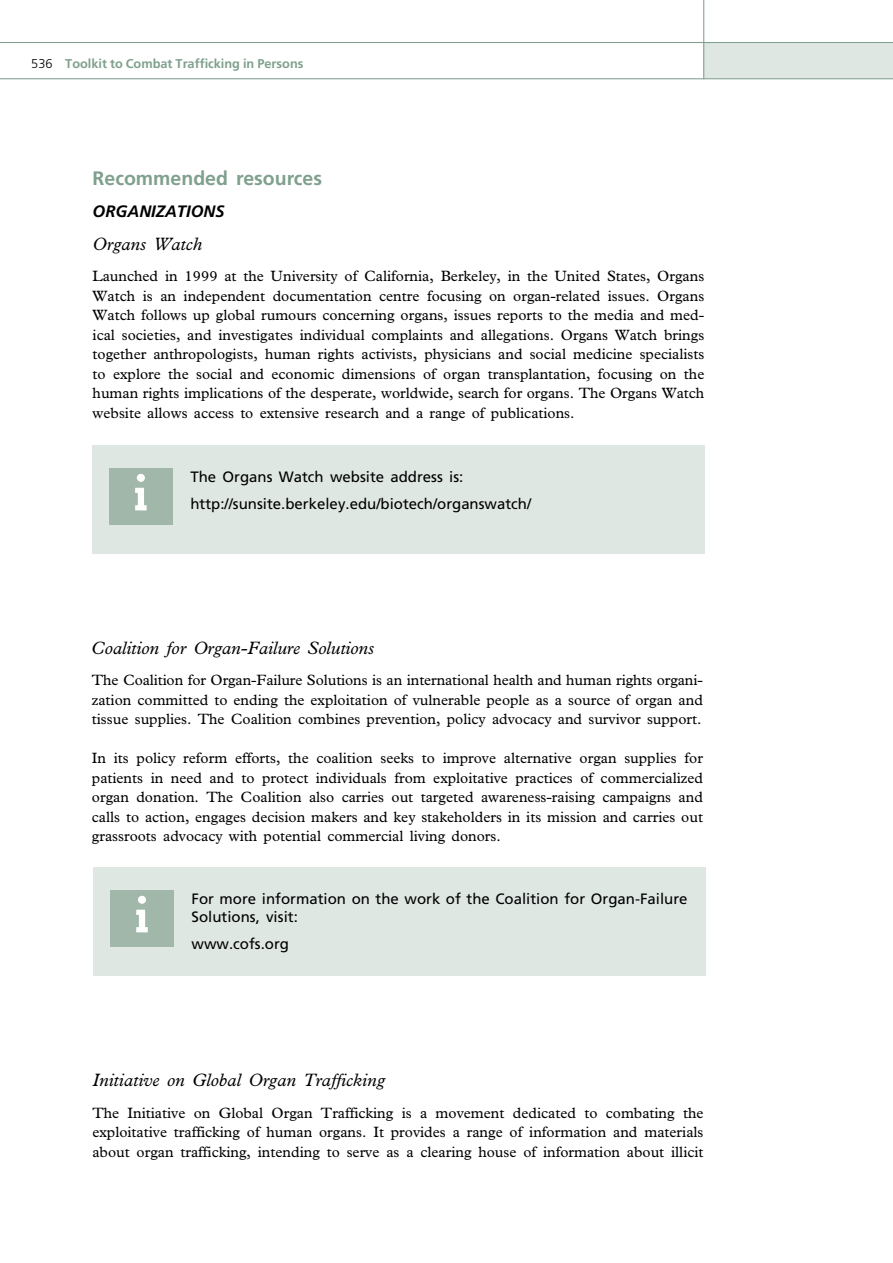
<style>
.page{position:relative;width:893px;height:1263px;background:#fff}
.page>*{position:absolute;margin:0;border:0;box-sizing:border-box;transform-origin:0 0}
.t1{font:700 54px "Beton EF";color:#fff}
.t2{font:700 19.5px "Frutiger";color:#80a08e}
.t3{font:italic 18px "Plantin";color:#000}
.t4{font:italic 700 16.5px "Frutiger";color:#000}
.t5{font:15px/19.5px "Plantin";color:#000;text-align:justify}
.t6{font:15px/18px "Frutiger";color:#000}
.t7{font:700 12.75px "Frutiger";color:#80a08e}
.s1{font-weight:300;color:#000}
</style>
<div class="page">
<div style="left:704px;top:43px;width:189px;height:36px;background:#dfe7e3"></div>
<hr style="left:0;top:42px;width:893px;height:1px;background:#80a08e">
<hr style="left:0;top:78px;width:893px;height:1px;background:#80a08e">
<hr style="left:703px;top:0;width:1px;height:79px;background:#80a08e">
<div style="left:92px;top:446px;width:613px;height:108px;background:#dfe7e3"></div>
<div style="left:109px;top:469px;width:64px;height:56px;background:#a0b7aa"></div>
<div style="left:93px;top:867px;width:613px;height:108px;background:#dfe7e3"></div>
<div style="left:110px;top:891px;width:64px;height:56px;background:#a0b7aa"></div>
<p class="t7" style="left:31px;top:58px;width:274px"><span class="s1">536</span> Toolkit to Combat Trafficking in Persons</p>
<h2 class="t2" style="left:93px;top:170px;width:231px">Recommended resources</h2>
<p class="t4" style="left:93px;top:204px;width:133px">ORGANIZATIONS</p>
<p class="t3" style="left:93px;top:237px;width:111px">Organs Watch</p>
<p class="t5" style="left:93px;top:268px;width:613px">Launched in 1999 at the University of California, Berkeley, in the United States, Organs Watch is an independent documentation centre focusing on organ-related issues. Organs Watch follows up global rumours concerning organs, issues reports to the media and med&shy;ical societies, and investigates individual complaints and allegations. Organs Watch brings together anthropologists, human rights activists, physicians and social medicine specialists to explore the social and economic dimensions of organ transplantation, focusing on the human rights implications of the desperate, worldwide, search for organs. The Organs Watch website allows access to extensive research and a range of publications.</p>
<h1 class="t1" style="left:133px;top:474px;width:17px">i</h1>
<p class="t6" style="left:190px;top:469px;width:274px">The Organs Watch website address is:</p>
<p class="t6" style="left:190px;top:496px;width:342px">http://sunsite.berkeley.edu/biotech/organswatch/</p>
<p class="t3" style="left:92px;top:641px;width:284px">Coalition for Organ-Failure Solutions</p>
<p class="t5" style="left:92px;top:672px;width:613px">The Coalition for Organ-Failure Solutions is an international health and human rights organi&shy;zation committed to ending the exploitation of vulnerable people as a source of organ and tissue supplies. The Coalition combines prevention, policy advocacy and survivor support.</p>
<p class="t5" style="left:92px;top:750px;width:613px">In its policy reform efforts, the coalition seeks to improve alternative organ supplies for patients in need and to protect individuals from exploitative practices of commercialized organ donation. The Coalition also carries out targeted awareness-raising campaigns and calls to action, engages decision makers and key stakeholders in its mission and carries out grassroots advocacy with potential commercial living donors.</p>
<h1 class="t1" style="left:134px;top:896px;width:17px">i</h1>
<p class="t6" style="left:192px;top:891px;width:497px">For more information on the work of the Coalition for Organ-Failure<br>Solutions, visit:</p>
<p class="t6" style="left:192px;top:936px;width:99px">www.cofs.org</p>
<p class="t3" style="left:92px;top:1074px;width:294px">Initiative on Global Organ Trafficking</p>
<p class="t5" style="left:92px;top:1104px;width:613px">The Initiative on Global Organ Trafficking is a movement dedicated to combating the exploitative trafficking of human organs. It provides a range of information and materials about organ trafficking, intending to serve as a clearing house of information about illicit</p>
</div>
